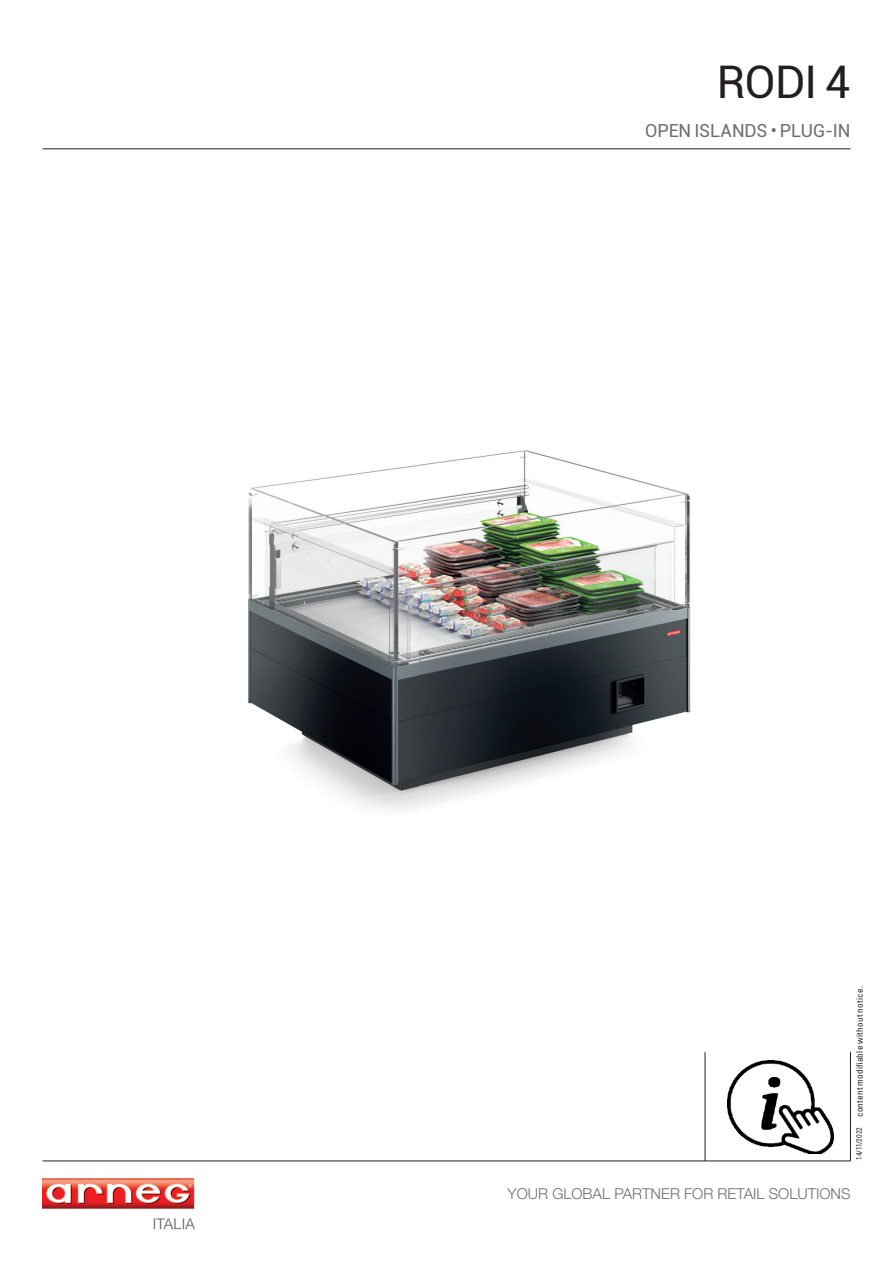
<style>
.page{position:relative;width:893px;height:1263px;background:#fff}
.page>*{position:absolute;margin:0;border:0;box-sizing:border-box;transform-origin:0 0}
.t1{font:45px "Roboto";color:#231f20}
.t2{font:18px "Roboto";letter-spacing:-.005em;color:#6c6d70}
.t3{font:300 15px "Helvetica Neue LT Std";color:#6c6d70}
.t4{font:condensed 9px "Univers LT Std";letter-spacing:.03em;color:#231f20}
.s1{font-family:"Roboto";font-stretch:normal;font-size:7.5px}
</style>
<div class="page">
<hr style="left:43px;top:148px;width:807px;height:1px;background:#231f20">
<img style="left:247px;top:450px;width:444px;height:360px">
<img style="left:727px;top:1060px;width:106px;height:94px">
<hr style="left:705px;top:1052px;width:1px;height:109px;background:#231f20">
<hr style="left:850px;top:1052px;width:1px;height:109px;background:#231f20">
<hr style="left:43px;top:1160px;width:807px;height:1px;background:#231f20">
<img style="left:43px;top:1178px;width:152px;height:51px">
<h1 class="t1" style="left:717px;top:50px;width:135px">RODI 4</h1>
<h2 class="t2" style="left:645px;top:117px;width:207px">OPEN ISLANDS • PLUG-IN</h2>
<p class="t4" style="left:854px;top:1160px;width:175px;rotate:-90deg"><span class="s1">14/11/2022</span> content modifiable without notice.</p>
<h3 class="t3" style="left:508px;top:1184px;width:344px">YOUR GLOBAL PARTNER FOR RETAIL SOLUTIONS</h3>
</div>
